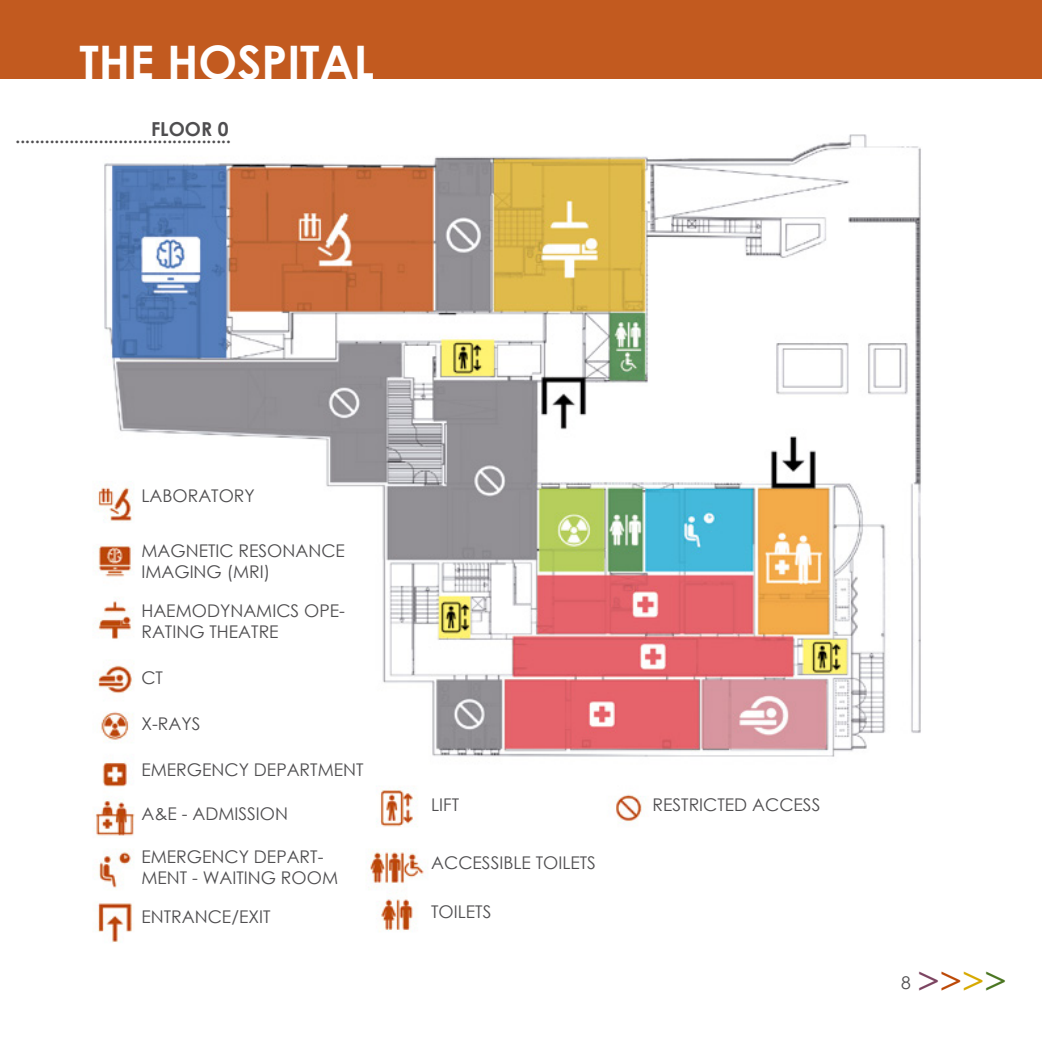
<style>
.page{position:relative;width:1042px;height:1042px;background:#fff}
.page>*{position:absolute;margin:0;border:0;box-sizing:border-box;transform-origin:0 0}
.t1{font:700 46.2px "Century Gothic";color:#fff}
.t2{font:700 19.25px "Century Gothic";color:#4f4e50}
.t3{font:17.5px/21px "Century Gothic";color:#4f4e50}
.t4{font:700 17.5px "Century Gothic";color:#4f4e50}
.s1{font-size:36.75px;color:#7c4461}
.s2{font-size:36.75px;color:#bc4806}
.s3{font-size:36.75px;color:#d7a900}
.s4{font-size:36.75px;color:#4b7622}
</style>
<div class="page">
<img style="left:93px;top:134px;width:828px;height:809px">
<div style="left:0;top:0;width:1042px;height:79px;background:#c25a1f"></div>
<h1 class="t1" style="left:79px;top:27px;width:296px">THE HOSPITAL</h1>
<p class="t2" style="left:151px;top:114px;width:79px">FLOOR 0</p>
<p class="t4" style="left:15px;top:123px;width:217px">............................................</p>
<p class="t3" style="left:141px;top:485px;width:115px">LABORATORY</p>
<p class="t3" style="left:141px;top:540px;width:205px">MAGNETIC RESONANCE<br>IMAGING (MRI)</p>
<p class="t3" style="left:141px;top:600px;width:205px">HAEMODYNAMICS OPE-<br>RATING THEATRE</p>
<p class="t3" style="left:141px;top:666px;width:23px">CT</p>
<p class="t3" style="left:141px;top:713px;width:61px">X-RAYS</p>
<p class="t3" style="left:141px;top:759px;width:224px">EMERGENCY DEPARTMENT</p>
<p class="t3" style="left:141px;top:802px;width:148px">A&amp;E - ADMISSION</p>
<p class="t3" style="left:141px;top:846px;width:198px">EMERGENCY DEPART-<br>MENT - WAITING ROOM</p>
<p class="t3" style="left:141px;top:906px;width:131px">ENTRANCE/EXIT</p>
<p class="t3" style="left:431px;top:793px;width:29px">LIFT</p>
<p class="t3" style="left:652px;top:793px;width:169px">RESTRICTED ACCESS</p>
<p class="t3" style="left:431px;top:852px;width:166px">ACCESSIBLE TOILETS</p>
<p class="t3" style="left:431px;top:900px;width:62px">TOILETS</p>
<p class="t3" style="left:901px;top:971px;width:107px">8 <span class="s1">&gt;</span><span class="s2">&gt;</span><span class="s3">&gt;</span><span class="s4">&gt;</span></p>
</div>
